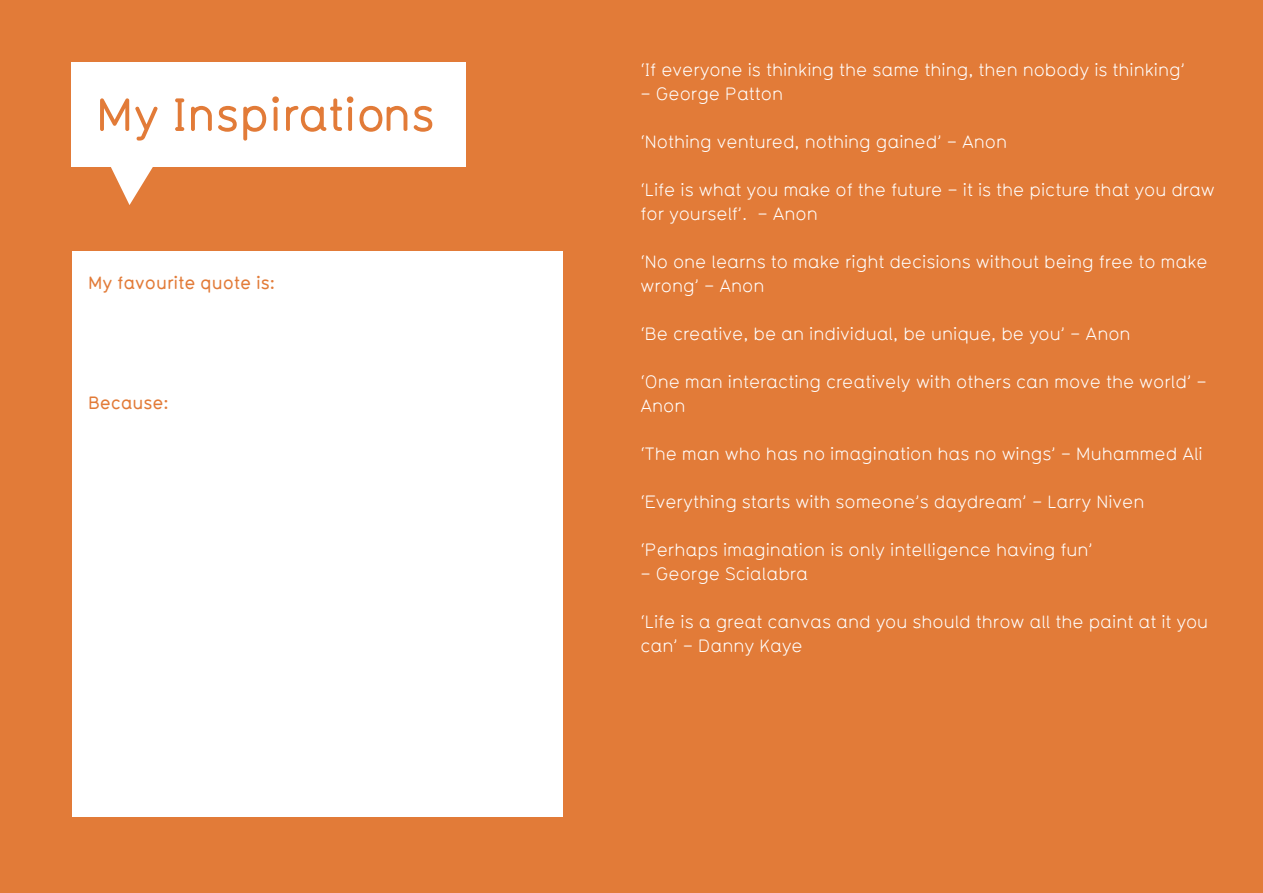
<style>
.page{position:relative;width:1263px;height:893px;background:#e27b38}
.page>*{position:absolute;margin:0;border:0;box-sizing:border-box;transform-origin:0 0}
.t1{font:500 52.05px "TYP1451 A";color:#e27b38}
.t2{font:19.95px/24px "TYP1451 A";color:#fff}
.t3{font:500 19.95px "TYP1451 A";color:#e27b38}
</style>
<div class="page">
<svg style="left:111px;top:167px;width:42px;height:38px"></svg>
<div style="left:72px;top:62px;width:394px;height:105px;background:#fff"></div>
<div style="left:72px;top:251px;width:491px;height:566px;background:#fff"></div>
<p class="t1" style="left:96px;top:87px;width:340px">My Inspirations</p>
<p class="t3" style="left:88px;top:272px;width:188px">My favourite quote is:</p>
<p class="t3" style="left:88px;top:392px;width:82px">Because:</p>
<p class="t2" style="left:640px;top:58px;width:546px">‘If everyone is thinking the same thing, then nobody is thinking’</p>
<p class="t2" style="left:640px;top:82px;width:144px">– George Patton</p>
<p class="t2" style="left:640px;top:130px;width:368px">‘Nothing ventured, nothing gained’ – Anon</p>
<p class="t2" style="left:640px;top:178px;width:576px">‘Life is what you make of the future – it is the picture that you draw for yourself’. – Anon</p>
<p class="t2" style="left:640px;top:250px;width:569px">‘No one learns to make right decisions without being free to make wrong’ – Anon</p>
<p class="t2" style="left:640px;top:322px;width:492px">‘Be creative, be an individual, be unique, be you’ – Anon</p>
<p class="t2" style="left:640px;top:370px;width:568px">‘One man interacting creatively with others can move the world’ –<br>Anon</p>
<p class="t2" style="left:640px;top:442px;width:564px">‘The man who has no imagination has no wings’ – Muhammed Ali</p>
<p class="t2" style="left:640px;top:490px;width:505px">‘Everything starts with someone’s daydream’ – Larry Niven</p>
<p class="t2" style="left:640px;top:537px;width:454px">‘Perhaps imagination is only intelligence having fun’</p>
<p class="t2" style="left:640px;top:561px;width:169px">– George Scialabra</p>
<p class="t2" style="left:640px;top:609px;width:569px">‘Life is a great canvas and you should throw all the paint at it you can’ – Danny Kaye</p>
</div>
